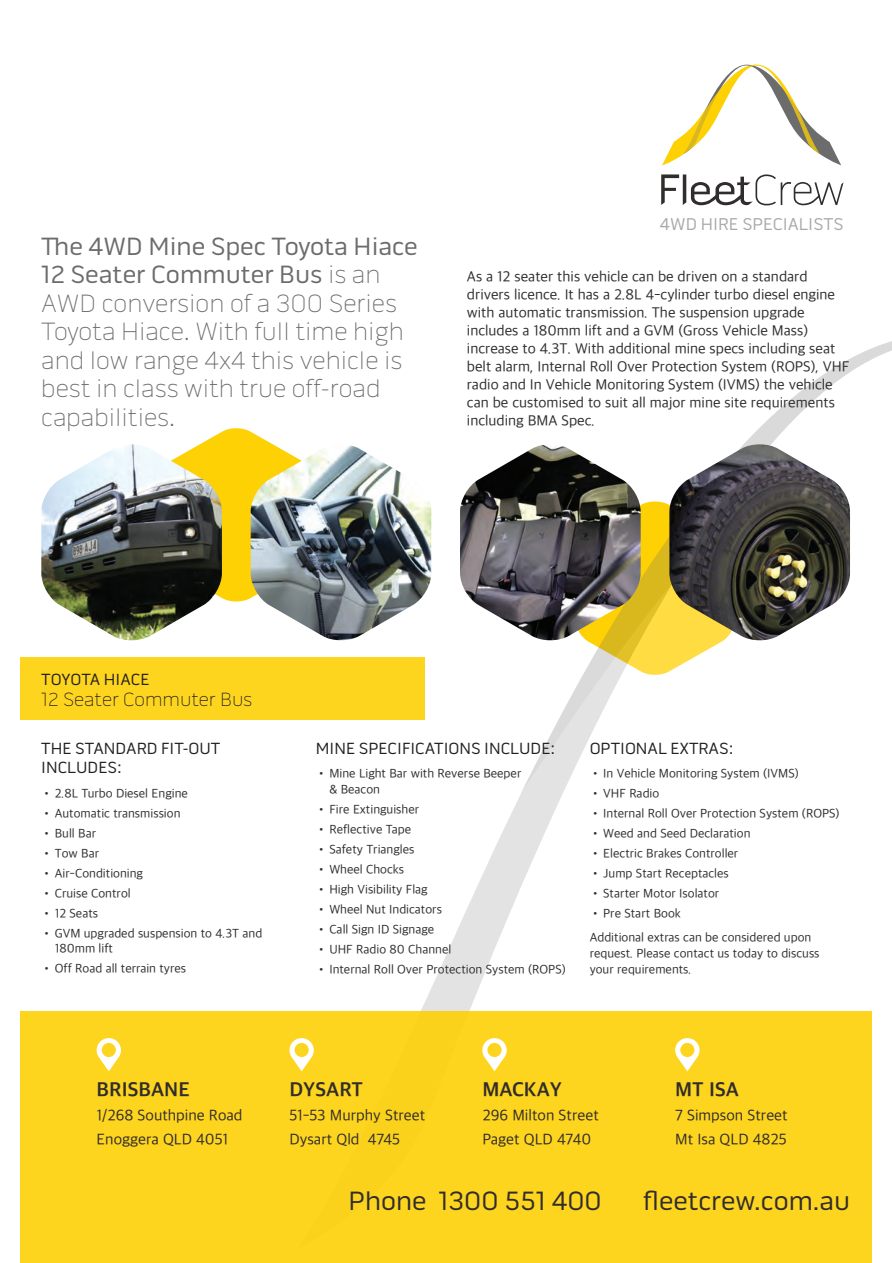
<style>
.page{position:relative;width:892px;height:1263px;background:#fff}
.page>*{position:absolute;margin:0;border:0;box-sizing:border-box;transform-origin:0 0}
.t1{font:27px "Pill Gothic 600 mg";color:#312d2d}
.t2{font:100 25.5px/28.5px "Pill Gothic 600 mg";color:#6c6c6d}
.t3{font:700 20.25px "Apple SD Gothic Neo";color:#312d2d}
.t4{font:100 19.5px "Pill Gothic 600 mg";color:#231f20}
.t5{font:17.4px "Pill Gothic 600 mg";color:#a8a9ad}
.t6{font:16.5px/19.5px "Pill Gothic 600 mg";color:#231f20}
.t7{font:15.75px/23.7px "Apple SD Gothic Neo";color:#312d2d}
.t8{font:15px/18px "Apple SD Gothic Neo";color:#312d2d}
.t9{font:12.75px/15.8px "Apple SD Gothic Neo";color:#312d2d}
.s1{font-weight:400}
</style>
<div class="page">
<svg style="left:128px;top:428px;width:144px;height:213px;fill:#fed105"></svg>
<svg style="left:421px;top:341px;width:470px;height:922px"></svg>
<div style="left:20px;top:1011px;width:850px;height:252px;background:#fed51e"></div>
<svg style="left:97px;top:1038px;width:24px;height:33px"></svg>
<svg style="left:289px;top:1038px;width:24px;height:33px"></svg>
<svg style="left:482px;top:1038px;width:24px;height:33px"></svg>
<svg style="left:675px;top:1038px;width:24px;height:33px"></svg>
<svg style="left:661px;top:174px;width:182px;height:31px"></svg>
<svg style="left:662px;top:65px;width:178px;height:100px"></svg>
<div style="left:20px;top:657px;width:404px;height:63px;background:#fed51e"></div>
<img style="left:41px;top:444px;width:181px;height:196px">
<img style="left:250px;top:444px;width:181px;height:198px">
<img style="left:460px;top:444px;width:180px;height:197px">
<img style="left:669px;top:444px;width:180px;height:198px">
<h2 class="t2" style="left:41px;top:232px;width:378px"><span class="s1">The 4WD Mine Spec Toyota Hiace<br>12 Seater Commuter Bus</span> is an<br>AWD conversion of a 300 Series<br>Toyota Hiace. With full time high and low range 4x4 this vehicle is best in class with true off-road capabilities.</h2>
<h3 class="t5" style="left:659px;top:214px;width:185px">4WD HIRE SPECIALISTS</h3>
<p class="t8" style="left:466px;top:268px;width:384px">As a 12 seater this vehicle can be driven on a standard drivers licence. It has a 2.8L 4-cylinder turbo diesel engine with automatic transmission. The suspension upgrade includes a 180mm lift and a GVM (Gross Vehicle Mass) increase to 4.3T. With additional mine specs including seat belt alarm, Internal Roll Over Protection System (ROPS), VHF radio and In Vehicle Monitoring System (IVMS) the vehicle can be customised to suit all major mine site requirements including BMA Spec.</p>
<p class="t6" style="left:41px;top:669px;width:110px">TOYOTA HIACE</p>
<h3 class="t4" style="left:41px;top:688px;width:212px">12 Seater Commuter Bus</h3>
<p class="t6" style="left:41px;top:738px;width:180px">THE STANDARD FIT-OUT<br>INCLUDES:</p>
<p class="t9" style="left:41px;top:786px;width:148px">• 2.8L Turbo Diesel Engine</p>
<p class="t9" style="left:41px;top:806px;width:141px">• Automatic transmission</p>
<p class="t9" style="left:41px;top:826px;width:56px">• Bull Bar</p>
<p class="t9" style="left:41px;top:846px;width:59px">• Tow Bar</p>
<p class="t9" style="left:41px;top:866px;width:103px">• Air-Conditioning</p>
<p class="t9" style="left:41px;top:886px;width:91px">• Cruise Control</p>
<p class="t9" style="left:41px;top:906px;width:58px">• 12 Seats</p>
<p class="t9" style="left:55px;top:926px;width:209px;text-indent:-14px">• GVM upgraded suspension to 4.3T and<br>180mm lift</p>
<p class="t9" style="left:41px;top:961px;width:146px">• Off Road all terrain tyres</p>
<p class="t6" style="left:316px;top:738px;width:241px">MINE SPECIFICATIONS INCLUDE:</p>
<p class="t9" style="left:329px;top:766px;width:193px;text-indent:-14px">• Mine Light Bar with Reverse Beeper &amp; Beacon</p>
<p class="t9" style="left:316px;top:802px;width:105px">• Fire Extinguisher</p>
<p class="t9" style="left:316px;top:822px;width:97px">• Reflective Tape</p>
<p class="t9" style="left:316px;top:842px;width:100px">• Safety Triangles</p>
<p class="t9" style="left:316px;top:862px;width:90px">• Wheel Chocks</p>
<p class="t9" style="left:316px;top:882px;width:113px">• High Visibility Flag</p>
<p class="t9" style="left:316px;top:902px;width:127px">• Wheel Nut Indicators</p>
<p class="t9" style="left:316px;top:922px;width:120px">• Call Sign ID Signage</p>
<p class="t9" style="left:316px;top:942px;width:137px">• UHF Radio 80 Channel</p>
<p class="t9" style="left:316px;top:962px;width:251px">• Internal Roll Over Protection System (ROPS)</p>
<p class="t6" style="left:589px;top:738px;width:145px">OPTIONAL EXTRAS:</p>
<p class="t9" style="left:589px;top:766px;width:210px">• In Vehicle Monitoring System (IVMS)</p>
<p class="t9" style="left:589px;top:786px;width:71px">• VHF Radio</p>
<p class="t9" style="left:589px;top:806px;width:251px">• Internal Roll Over Protection System (ROPS)</p>
<p class="t9" style="left:589px;top:826px;width:162px">• Weed and Seed Declaration</p>
<p class="t9" style="left:589px;top:846px;width:150px">• Electric Brakes Controller</p>
<p class="t9" style="left:589px;top:866px;width:141px">• Jump Start Receptacles</p>
<p class="t9" style="left:589px;top:886px;width:131px">• Starter Motor Isolator</p>
<p class="t9" style="left:589px;top:902px;width:223px;line-height:24.3px">• Pre Start Book<br>Additional extras can be considered upon</p>
<p class="t9" style="left:589px;top:946px;width:231px">request. Please contact us today to discuss your requirements.</p>
<h3 class="t3" style="left:97px;top:1079px;width:95px">BRISBANE</h3>
<p class="t7" style="left:97px;top:1104px;width:147px">1/268 Southpine Road<br>Enoggera QLD 4051</p>
<h3 class="t3" style="left:289px;top:1079px;width:75px">DYSART</h3>
<p class="t7" style="left:289px;top:1104px;width:137px">51-53 Murphy Street<br>Dysart Qld 4745</p>
<h3 class="t3" style="left:482px;top:1079px;width:81px">MACKAY</h3>
<p class="t7" style="left:482px;top:1104px;width:118px">296 Milton Street<br>Paget QLD 4740</p>
<h3 class="t3" style="left:674px;top:1079px;width:65px">MT ISA</h3>
<p class="t7" style="left:674px;top:1104px;width:114px">7 Simpson Street<br>Mt Isa QLD 4825</p>
<h1 class="t1" style="left:348px;top:1185px;width:254px">Phone 1300 551 400</h1>
<h1 class="t1" style="left:642px;top:1185px;width:208px">fleetcrew.com.au</h1>
</div>
